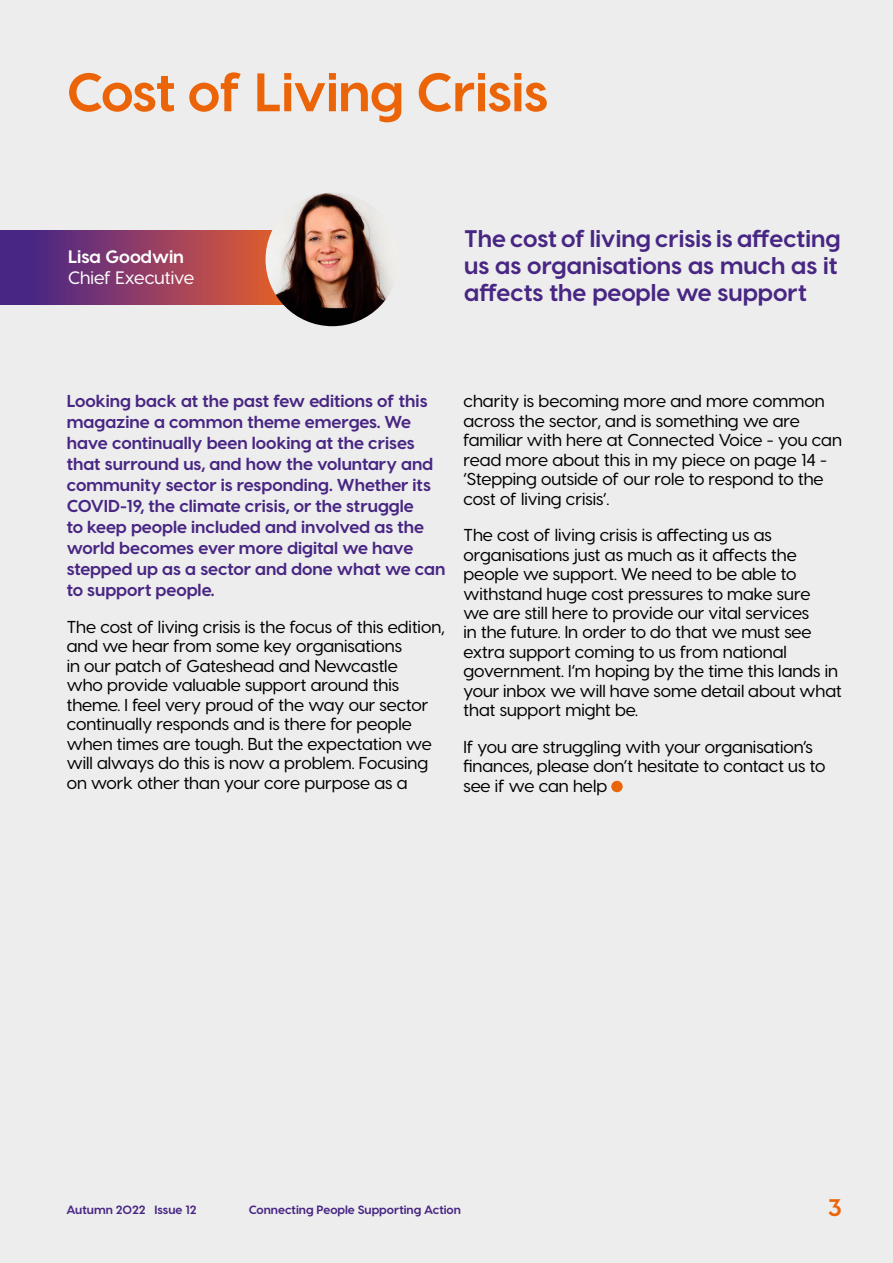
<style>
.page{position:relative;width:893px;height:1263px;background:#ededed}
.page>*{position:absolute;margin:0;border:0;box-sizing:border-box;transform-origin:0 0}
.t1{font:700 54px "Visby CF";letter-spacing:-.01em;color:#ec6408}
.t2{font:700 24px/27px "Visby CF";color:#482683}
.t3{font:700 24px "Visby CF";color:#ec6408}
.t4{font:500 18px "Visby CF";color:#fff}
.t5{font:700 18px "Visby CF";color:#fff}
.t6{font:500 17.25px/19.5px "Visby CF";color:#000}
.t7{font:700 17.25px/21px "Visby CF";color:#482683}
.t8{font:700 12px "Visby CF";color:#482683}
</style>
<div class="page">
<div style="left:611px;top:781px;width:12px;height:11px;background:#ec6408;border-radius:50%"></div>
<div style="left:0;top:231px;width:297px;height:73px;background:linear-gradient(to right,#3c2091,#e85e2d)"></div>
<img style="left:266px;top:193px;width:133px;height:133px;border-radius:67px">
<h1 class="t1" style="left:67px;top:58px;width:483px">Cost of Living Crisis</h1>
<p class="t5" style="left:68px;top:245px;width:117px">Lisa Goodwin</p>
<p class="t4" style="left:68px;top:266px;width:128px">Chief Executive</p>
<h2 class="t2" style="left:464px;top:224px;width:378px">The cost of living crisis is affecting us as organisations as much as it affects the people we support</h2>
<p class="t7" style="left:67px;top:390px;width:380px">Looking back at the past few editions of this magazine a common theme emerges. We have continually been looking at the crises that surround us, and how the voluntary and community sector is responding. Whether its COVID-19, the climate crisis, or the struggle<br>to keep people included and involved as the world becomes ever more digital we have stepped up as a sector and done what we can to support people.</p>
<p class="t6" style="left:67px;top:617px;width:380px">The cost of living crisis is the focus of this edition, and we hear from some key organisations<br>in our patch of Gateshead and Newcastle<br>who provide valuable support around this theme. I feel very proud of the way our sector continually responds and is there for people when times are tough. But the expectation we will always do this is now a problem. Focusing on work other than your core purpose as a</p>
<p class="t6" style="left:463px;top:391px;width:380px">charity is becoming more and more common across the sector, and is something we are familiar with here at Connected Voice - you can read more about this in my piece on page 14 - ‘Stepping outside of our role to respond to the cost of living crisis’.</p>
<p class="t6" style="left:463px;top:525px;width:380px">The cost of living crisis is affecting us as organisations just as much as it affects the people we support. We need to be able to withstand huge cost pressures to make sure<br>we are still here to provide our vital services<br>in the future. In order to do that we must see extra support coming to us from national government. I’m hoping by the time this lands in your inbox we will have some detail about what that support might be.</p>
<p class="t6" style="left:463px;top:737px;width:363px">If you are struggling with your organisation’s finances, please don’t hesitate to contact us to see if we can help</p>
<p class="t8" style="left:67px;top:1202px;width:132px">Autumn 2022 Issue 12</p>
<p class="t8" style="left:249px;top:1202px;width:214px">Connecting People Supporting Action</p>
<h2 class="t3" style="left:828px;top:1193px;width:16px">3</h2>
</div>
